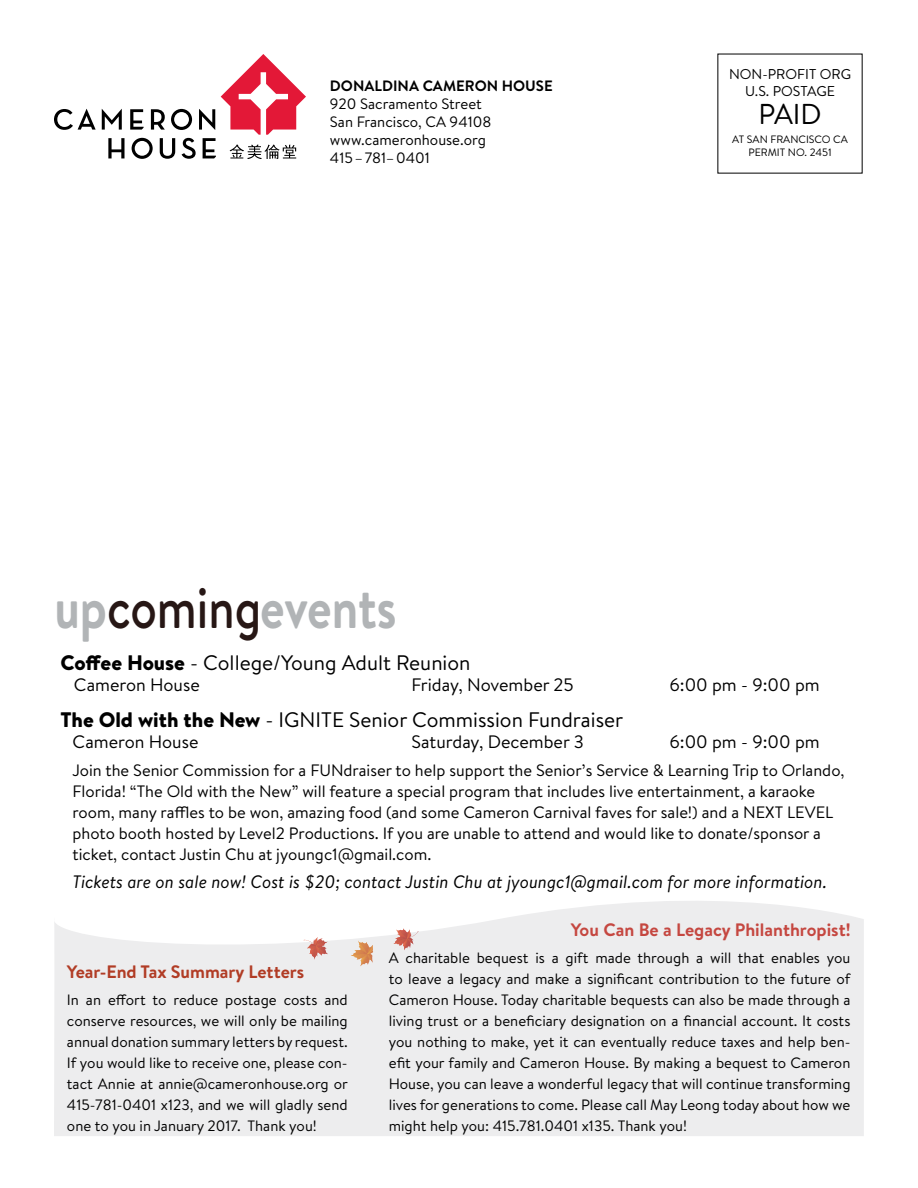
<style>
.page{position:relative;width:918px;height:1188px;background:#fff}
.page>*{position:absolute;margin:0;border:0;box-sizing:border-box;transform-origin:0 0}
.t1{font:700 57.6px "Brandon Text";color:#b1b4b6;scale:.83 1}
.t2{font:28.65px "Brandon Text";color:#000}
.t3{font:21px "Brandon Text";color:#000}
.t4{font:18px "Brandon Text";color:#000}
.t5{font:italic 18px "Brandon Text";color:#000}
.t6{font:700 18px "Brandon Text";color:#c54740}
.t7{font:700 18px "Brandon Text";color:#b13c25}
.t8{font:16.5px/21px "Brandon Text";color:#000}
.t9{font:15px/21px "Brandon Text";color:#000;text-align:justify}
.t10{font:700 15px "Brandon Text";color:#000}
.t11{font:14.25px/17.1px "Brandon Text";color:#000;text-align:center}
.t12{font:10.65px/12.8px "Brandon Text";color:#000;text-align:center}
.s1{font-weight:500;color:#271715}
.s2{font-weight:900}
</style>
<div class="page">
<svg style="left:54px;top:901px;width:810px;height:235px;fill:#ededee"></svg>
<svg style="left:54px;top:109px;width:42px;height:21px"></svg>
<svg style="left:102px;top:54px;width:204px;height:105px"></svg>
<svg style="left:304px;top:937px;width:24px;height:23px"></svg>
<svg style="left:393px;top:929px;width:25px;height:21px"></svg>
<svg style="left:351px;top:941px;width:22px;height:25px"></svg>
<p class="t10" style="left:330px;top:76px;width:224px">DONALDINA CAMERON HOUSE</p>
<p class="t9" style="left:330px;top:95px;width:163px;line-height:18px;text-align:left">920 Sacramento Street<br>San Francisco, CA 94108 www.cameronhouse.org<br>415–781–0401</p>
<p class="t11" style="left:729px;top:65px;width:124px">NON-PROFIT ORG<br>U.S. POSTAGE</p>
<h2 class="t2" style="left:758px;top:94px;width:65px">PAID</h2>
<p class="t12" style="left:732px;top:132px;width:117px">AT SAN FRANCISCO CA<br>PERMIT NO. 2451</p>
<h1 class="t1" style="left:54px;top:568px;width:414px">up<span class="s1">coming</span>events</h1>
<h3 class="t3" style="left:60px;top:648px;width:412px"><span class="s2">Coffee House</span> - College/Young Adult Reunion</h3>
<p class="t4" style="left:74px;top:672px;width:127px">Cameron House</p>
<p class="t4" style="left:411px;top:672px;width:164px">Friday, November 25</p>
<p class="t4" style="left:669px;top:672px;width:152px">6:00 pm - 9:00 pm</p>
<h3 class="t3" style="left:60px;top:705px;width:564px"><span class="s2">The Old with the New</span> - IGNITE Senior Commission Fundraiser</h3>
<p class="t4" style="left:73px;top:729px;width:127px">Cameron House</p>
<p class="t4" style="left:411px;top:729px;width:174px">Saturday, December 3</p>
<p class="t4" style="left:669px;top:729px;width:152px">6:00 pm - 9:00 pm</p>
<p class="t8" style="left:72px;top:759px;width:774px">Join the Senior Commission for a FUNdraiser to help support the Senior’s Service &amp; Learning Trip to Orlando, Florida! “The Old with the New” will feature a special program that includes live entertainment, a karaoke room, many raffles to be won, amazing food (and some Cameron Carnival faves for sale!) and a NEXT LEVEL photo booth hosted by Level2 Productions. If you are unable to attend and would like to donate/sponsor a ticket, contact Justin Chu at jyoungc1@gmail.com.</p>
<p class="t5" style="left:72px;top:869px;width:756px">Tickets are on sale now! Cost is $20; contact Justin Chu at jyoungc1@gmail.com for more information.</p>
<p class="t7" style="left:67px;top:960px;width:239px">Year-End Tax Summary Letters</p>
<p class="t9" style="left:67px;top:989px;width:283px">In an effort to reduce postage costs and conserve resources, we will only be mailing annual donation summary letters by request.<br>If you would like to receive one, please con&shy;tact Annie at annie@cameronhouse.org or 415-781-0401 x123, and we will gladly send one to you in January 2017. Thank you!</p>
<p class="t6" style="left:571px;top:917px;width:281px">You Can Be a Legacy Philanthropist!</p>
<p class="t9" style="left:389px;top:947px;width:463px">A charitable bequest is a gift made through a will that enables you to leave a legacy and make a significant contribution to the future of Cameron House. Today charitable bequests can also be made through a living trust or a beneficiary designation on a financial account. It costs you nothing to make, yet it can eventually reduce taxes and help ben&shy;efit your family and Cameron House. By making a bequest to Cameron House, you can leave a wonderful legacy that will continue transforming lives for generations to come. Please call May Leong today about how we might help you: 415.781.0401 x135. Thank you!</p>
</div>
